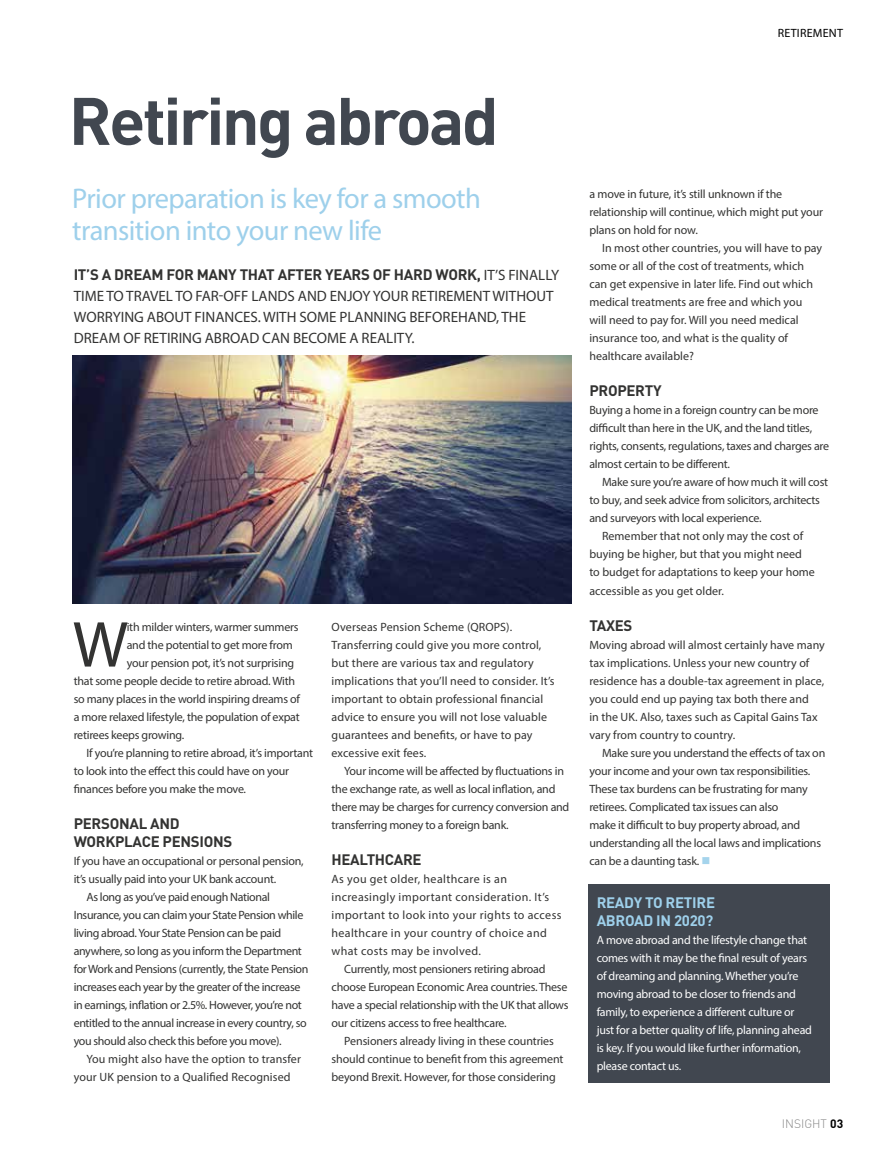
<style>
.page{position:relative;width:893px;height:1149px;background:#fff}
.page>*{position:absolute;margin:0;border:0;box-sizing:border-box;transform-origin:0 0}
.t1{font:700 66px "DIN";letter-spacing:-.04em;color:#414750}
.t2{font:65.4px "Myriad Pro";color:#333332}
.t3{font:28.5px/31.5px "Myriad Pro";letter-spacing:-.02em;color:#9ed0eb}
.t4{font:15px/21px "Myriad Pro";color:#333332}
.t5{font:700 15px/18px "DIN";letter-spacing:-.02em;color:#333332}
.t6{font:700 15px/18px "DIN";letter-spacing:-.02em;color:#9ed0eb}
.t7{font:12px/18px "Myriad Pro";letter-spacing:-.02em;color:#333332}
.t8{font:12px/18px "Myriad Pro";color:#333332}
.t9{font:12px/18px "Myriad Pro";letter-spacing:.01em;color:#333332}
.t10{font:12px/18px "Myriad Pro";letter-spacing:-.02em;color:#fff}
.t11{font:12px/18px "Myriad Pro";letter-spacing:.03em;color:#333332}
.t12{font:12px "Myriad Pro";letter-spacing:.02em;color:#000}
.t13{font:300 12px "DIN";color:#878787}
.s1{font-family:"Myriad Pro";font-weight:400}
.s2{color:#a5d4ec}
.s3{font-weight:700;color:#000}
</style>
<div class="page">
<div style="left:588px;top:884px;width:241px;height:198px;background:#414750"></div>
<img style="left:72px;top:355px;width:499px;height:248px">
<p class="t12" style="left:778px;top:26px;width:67px">RETIREMENT</p>
<h1 class="t1" style="left:69px;top:78px;width:431px">Retiring abroad</h1>
<h3 class="t3" style="left:72px;top:182px;width:410px">Prior preparation is key for a smooth transition into your new life</h3>
<p class="t5" style="left:74px;top:264px;width:487px">IT’S A DREAM FOR MANY THAT AFTER YEARS OF HARD WORK, <span class="s1">IT’S FINALLY</span></p>
<p class="t4" style="left:74px;top:285px;width:481px">TIME TO TRAVEL TO FAR-OFF LANDS AND ENJOY YOUR RETIREMENT WITHOUT<br>WORRYING ABOUT FINANCES. WITH SOME PLANNING BEFOREHAND, THE<br>DREAM OF RETIRING ABROAD CAN BECOME A REALITY.</p>
<h2 class="t2" style="left:73px;top:604px;width:57px">W</h2>
<p class="t7" style="left:127px;top:617px;width:173px">ith milder winters, warmer summers</p>
<p class="t7" style="left:127px;top:635px;width:168px">and the potential to get more from</p>
<p class="t7" style="left:127px;top:653px;width:169px">your pension pot, it’s not surprising</p>
<p class="t7" style="left:74px;top:671px;width:223px">that some people decide to retire abroad. With</p>
<p class="t7" style="left:74px;top:689px;width:228px">so many places in the world inspiring dreams of</p>
<p class="t7" style="left:74px;top:707px;width:227px">a more relaxed lifestyle, the population of expat</p>
<p class="t7" style="left:74px;top:725px;width:112px">retirees keeps growing.</p>
<p class="t7" style="left:86px;top:743px;width:228px">If you’re planning to retire abroad, it’s important</p>
<p class="t7" style="left:74px;top:761px;width:217px">to look into the effect this could have on your</p>
<p class="t7" style="left:74px;top:779px;width:174px">finances before you make the move.</p>
<p class="t5" style="left:74px;top:813px;width:160px">PERSONAL AND<br>WORKPLACE PENSIONS</p>
<p class="t7" style="left:74px;top:851px;width:231px">If you have an occupational or personal pension,</p>
<p class="t7" style="left:74px;top:869px;width:204px">it’s usually paid into your UK bank account.</p>
<p class="t7" style="left:86px;top:887px;width:185px">As long as you’ve paid enough National</p>
<p class="t7" style="left:74px;top:905px;width:231px">Insurance, you can claim your State Pension while</p>
<p class="t7" style="left:74px;top:923px;width:209px">living abroad. Your State Pension can be paid</p>
<p class="t7" style="left:74px;top:941px;width:230px">anywhere, so long as you inform the Department</p>
<p class="t7" style="left:74px;top:959px;width:236px">for Work and Pensions (currently, the State Pension</p>
<p class="t7" style="left:74px;top:977px;width:228px">increases each year by the greater of the increase</p>
<p class="t7" style="left:74px;top:995px;width:230px">in earnings, inflation or 2.5%. However, you’re not</p>
<p class="t7" style="left:74px;top:1013px;width:234px">entitled to the annual increase in every country, so</p>
<p class="t7" style="left:74px;top:1031px;width:209px">you should also check this before you move).</p>
<p class="t9" style="left:86px;top:1049px;width:216px">You might also have the option to transfer</p>
<p class="t9" style="left:74px;top:1067px;width:218px">your UK pension to a Qualified Recognised</p>
<p class="t9" style="left:332px;top:617px;width:225px">Overseas Pension Scheme (QROPS).<br>Transferring could give you more control, but there are various tax and regulatory implications that you’ll need to consider. It’s important to obtain professional financial advice to ensure you will not lose valuable guarantees and benefits, or have to pay excessive exit fees.</p>
<p class="t7" style="left:332px;top:761px;width:239px;text-indent:13px">Your income will be affected by fluctuations in the exchange rate, as well as local inflation, and there may be charges for currency conversion and transferring money to a foreign bank.</p>
<p class="t5" style="left:332px;top:849px;width:92px">HEALTHCARE</p>
<p class="t11" style="left:332px;top:869px;width:231px">As you get older, healthcare is an increasingly important consideration. It’s important to look into your rights to access healthcare in your country of choice and what costs may be involved.</p>
<p class="t7" style="left:332px;top:959px;width:238px;text-indent:13px">Currently, most pensioners retiring abroad choose European Economic Area countries. These have a special relationship with the UK that allows our citizens access to free healthcare.</p>
<p class="t7" style="left:332px;top:1031px;width:233px;text-indent:13px">Pensioners already living in these countries should continue to benefit from this agreement beyond Brexit. However, for those considering</p>
<p class="t7" style="left:589px;top:185px;width:235px">a move in future, it’s still unknown if the relationship will continue, which might put your plans on hold for now.</p>
<p class="t8" style="left:589px;top:239px;width:234px;text-indent:13px">In most other countries, you will have to pay some or all of the cost of treatments, which can get expensive in later life. Find out which medical treatments are free and which you will need to pay for. Will you need medical insurance too, and what is the quality of healthcare available?</p>
<p class="t5" style="left:589px;top:381px;width:74px">PROPERTY</p>
<p class="t7" style="left:589px;top:401px;width:241px">Buying a home in a foreign country can be more difficult than here in the UK, and the land titles, rights, consents, regulations, taxes and charges are almost certain to be different.</p>
<p class="t7" style="left:602px;top:473px;width:227px">Make sure you’re aware of how much it will cost</p>
<p class="t7" style="left:589px;top:491px;width:232px">to buy, and seek advice from solicitors, architects</p>
<p class="t7" style="left:589px;top:509px;width:174px">and surveyors with local experience.</p>
<p class="t8" style="left:602px;top:527px;width:203px">Remember that not only may the cost of</p>
<p class="t8" style="left:589px;top:545px;width:214px">buying be higher, but that you might need</p>
<p class="t8" style="left:589px;top:563px;width:227px">to budget for adaptations to keep your home</p>
<p class="t8" style="left:589px;top:581px;width:136px">accessible as you get older.</p>
<p class="t5" style="left:589px;top:615px;width:45px">TAXES</p>
<p class="t8" style="left:589px;top:635px;width:237px">Moving abroad will almost certainly have many tax implications. Unless your new country of residence has a double-tax agreement in place, you could end up paying tax both there and<br>in the UK. Also, taxes such as Capital Gains Tax vary from country to country.</p>
<p class="t7" style="left:589px;top:743px;width:237px;text-indent:13px">Make sure you understand the effects of tax on your income and your own tax responsibilities.<br>These tax burdens can be frustrating for many retirees. Complicated tax issues can also<br>make it difficult to buy property abroad, and understanding all the local laws and implications can be a daunting task. <span class="s2">■</span></p>
<p class="t6" style="left:597px;top:892px;width:120px">READY TO RETIRE<br>ABROAD IN 2020?</p>
<p class="t10" style="left:597px;top:930px;width:217px">A move abroad and the lifestyle change that comes with it may be the final result of years of dreaming and planning. Whether you’re moving abroad to be closer to friends and family, to experience a different culture or just for a better quality of life, planning ahead is key. If you would like further information, please contact us.</p>
<p class="t13" style="left:782px;top:1116px;width:63px">INSIGHT <span class="s3">03</span></p>
</div>
